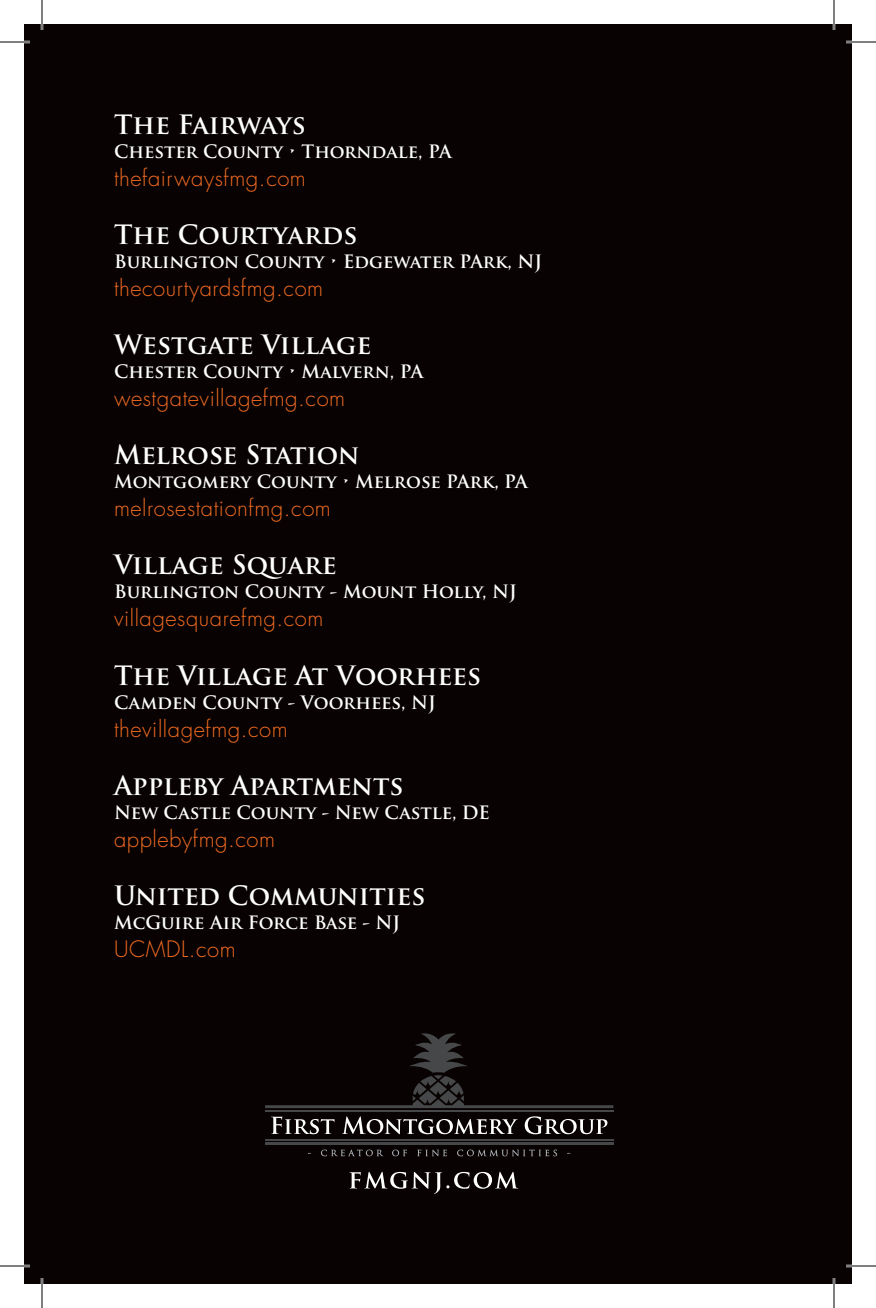
<style>
.page{position:relative;width:876px;height:1308px;background:#fff}
.page>*{position:absolute;margin:0;border:0;box-sizing:border-box;transform-origin:0 0}
.t1{font:700 26px "Trajan Pro";color:#fff}
.t2{font:300 22px "Futura Std";letter-spacing:.025em;color:#f16a22}
.t3{font:700 18px "Trajan Pro";color:#fff}
</style>
<div class="page">
<div style="left:24px;top:24px;width:828px;height:1260px;background:#080302"></div>
<svg style="left:271px;top:1117px;width:63px;height:17px"></svg>
<svg style="left:342px;top:1116px;width:176px;height:18px"></svg>
<svg style="left:525px;top:1116px;width:82px;height:18px"></svg>
<svg style="left:321px;top:1150px;width:62px;height:6px"></svg>
<svg style="left:392px;top:1150px;width:15px;height:6px"></svg>
<svg style="left:417px;top:1150px;width:30px;height:6px"></svg>
<svg style="left:457px;top:1150px;width:100px;height:6px"></svg>
<hr style="left:265px;top:1110px;width:348px;height:1px;background:#464748">
<svg style="left:265px;top:1033px;width:348px;height:75px"></svg>
<hr style="left:265px;top:1139px;width:348px;height:2px;background:#464748">
<hr style="left:265px;top:1142px;width:348px;height:3px;background:#464748">
<svg style="left:349px;top:1172px;width:169px;height:22px"></svg>
<hr style="left:0;top:41px;width:30px;height:2px;background:#fff">
<hr style="left:846px;top:41px;width:30px;height:2px;background:#fff">
<hr style="left:0;top:1265px;width:30px;height:2px;background:#fff">
<hr style="left:846px;top:1265px;width:30px;height:2px;background:#fff">
<hr style="left:41px;top:0;width:2px;height:30px;background:#fff">
<hr style="left:41px;top:1278px;width:2px;height:30px;background:#fff">
<hr style="left:833px;top:0;width:2px;height:30px;background:#fff">
<hr style="left:833px;top:1278px;width:2px;height:30px;background:#fff">
<hr style="left:0;top:42px;width:30px;height:1px;background:#000">
<hr style="left:846px;top:42px;width:30px;height:1px;background:#000">
<hr style="left:0;top:1266px;width:30px;height:1px;background:#000">
<hr style="left:846px;top:1266px;width:30px;height:1px;background:#000">
<hr style="left:42px;top:0;width:1px;height:30px;background:#000">
<hr style="left:42px;top:1278px;width:1px;height:30px;background:#000">
<hr style="left:834px;top:0;width:1px;height:30px;background:#000">
<hr style="left:834px;top:1278px;width:1px;height:30px;background:#000">
<h1 class="t1" style="left:114px;top:108px;width:193px">The Fairways</h1>
<p class="t3" style="left:114px;top:140px;width:339px">Chester County • Thorndale, PA</p>
<p class="t2" style="left:114px;top:164px;width:193px">thefairwaysfmg.com</p>
<h1 class="t1" style="left:114px;top:218px;width:245px">The Courtyards</h1>
<p class="t3" style="left:114px;top:250px;width:430px">Burlington County • Edgewater PArk, NJ</p>
<p class="t2" style="left:114px;top:274px;width:211px">thecourtyardsfmg.com</p>
<h1 class="t1" style="left:114px;top:328px;width:259px">Westgate Village</h1>
<p class="t3" style="left:114px;top:360px;width:311px">Chester County • Malvern, PA</p>
<p class="t2" style="left:114px;top:385px;width:233px">westgatevillagefmg.com</p>
<h1 class="t1" style="left:114px;top:438px;width:247px">Melrose Station</h1>
<p class="t3" style="left:114px;top:470px;width:415px">Montgomery County • Melrose PArk, PA</p>
<p class="t2" style="left:114px;top:495px;width:218px">melrosestationfmg.com</p>
<h1 class="t1" style="left:114px;top:549px;width:224px">Village Square</h1>
<p class="t3" style="left:114px;top:581px;width:404px">Burlington County - Mount Holly, NJ</p>
<p class="t2" style="left:114px;top:605px;width:211px">villagesquarefmg.com</p>
<h1 class="t1" style="left:114px;top:659px;width:369px">The Village At Voorhees</h1>
<p class="t3" style="left:114px;top:691px;width:323px">Camden County - Voorhees, NJ</p>
<p class="t2" style="left:114px;top:715px;width:175px">thevillagefmg.com</p>
<h1 class="t1" style="left:114px;top:769px;width:291px">Appleby Apartments</h1>
<p class="t3" style="left:114px;top:801px;width:378px">New Castle County - New Castle, DE</p>
<p class="t2" style="left:114px;top:825px;width:163px">applebyfmg.com</p>
<h1 class="t1" style="left:114px;top:879px;width:313px">United Communities</h1>
<p class="t3" style="left:114px;top:911px;width:288px">McGuire Air Force Base - NJ</p>
<p class="t2" style="left:114px;top:936px;width:123px">UCMDL.com</p>
</div>
